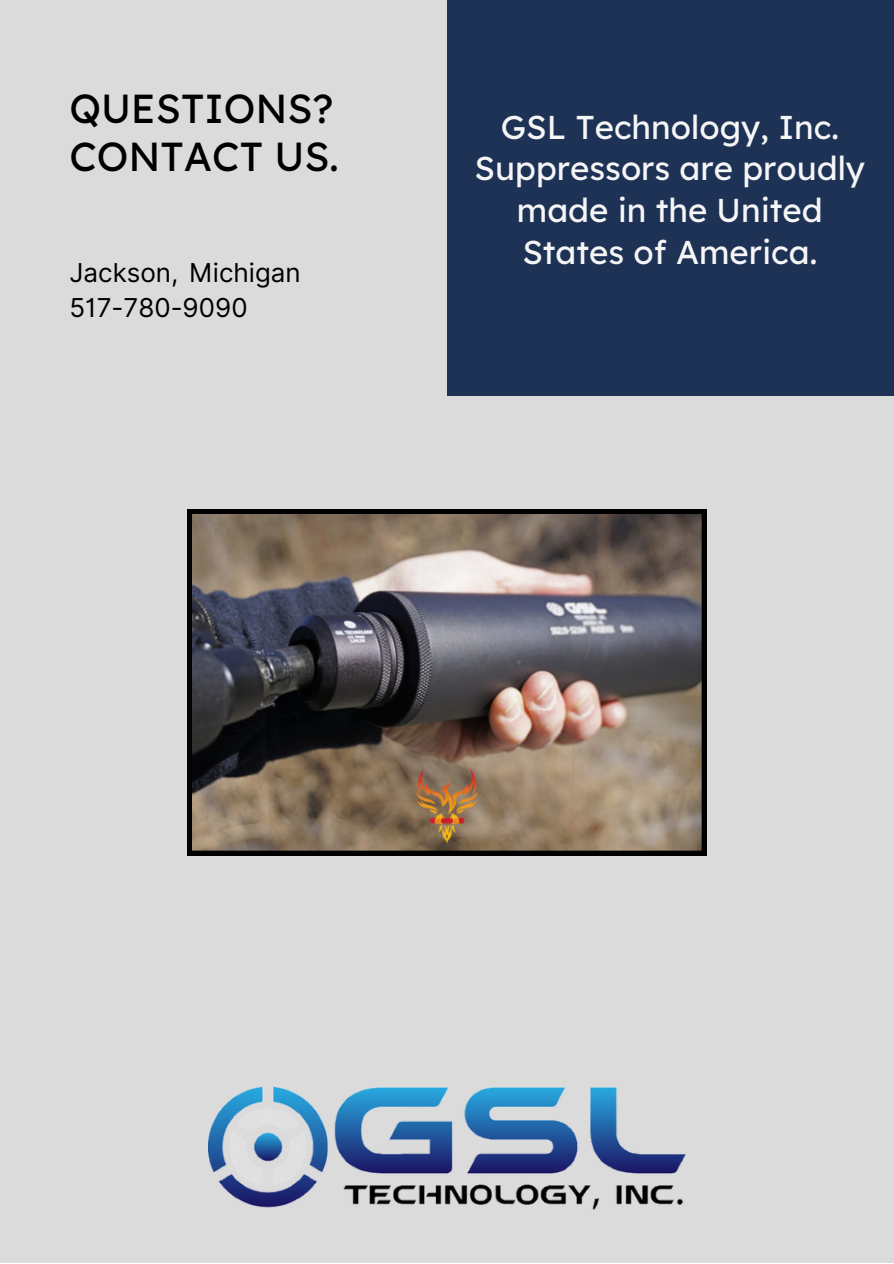
<style>
.page{position:relative;width:894px;height:1264px;background:#fff}
.page>*{position:absolute;margin:0;border:0;box-sizing:border-box;transform-origin:0 0}
.t1{font:40.5px/47.2px "Lexend Deca";color:#000001}
.t2{font:33px/41.7px "Lexend Deca";color:#f6f6f6;text-align:center}
.t3{font:25.95px/34.8px "Inter";color:#000}
</style>
<div class="page">
<div style="left:0;top:0;width:893px;height:1262px;background:#dbdbdb"></div>
<div style="left:446px;top:0;width:447px;height:396px;background:#1e3256"></div>
<img style="left:208px;top:1087px;width:477px;height:123px">
<img style="left:187px;top:509px;width:519px;height:346px">
<p class="t1" style="left:69px;top:84px;width:271px">QUESTIONS?<br>CONTACT US.</p>
<p class="t3" style="left:69px;top:255px;width:233px">Jackson, Michigan<br>517-780-9090</p>
<p class="t2" style="left:474px;top:106px;width:392px">GSL Technology, Inc.<br>Suppressors are proudly made in the United<br>States of America.</p>
</div>
